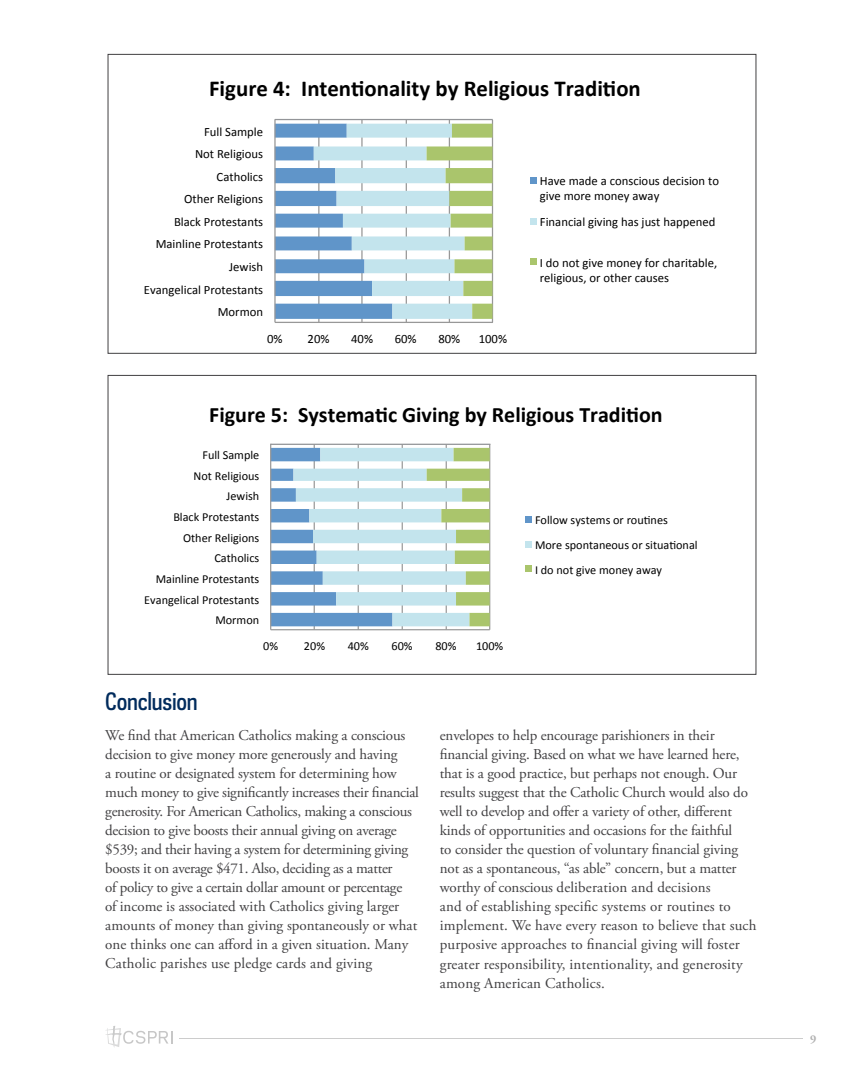
<style>
.page{position:relative;width:864px;height:1080px;background:#fff}
.page>*{position:absolute;margin:0;border:0;box-sizing:border-box;transform-origin:0 0}
.t1{font:700 22.8px "Calibri";color:#000}
.t2{font:500 22.5px "Galaxie Polaris Condensed";letter-spacing:-.01em;color:#002b5c}
.t3{font:700 22.05px "Calibri";color:#000}
.t4{font:15px/19px "Adobe Garamond Pro";letter-spacing:-.01em;color:#414042}
.t5{font:12.6px/15.1px "Calibri";color:#000}
.t6{font:12.15px/24.6px "Calibri";color:#000}
.t7{font:700 12px "Adobe Garamond Pro";color:#b3b3b3}
</style>
<div class="page">
<svg style="left:106px;top:1026px;width:66px;height:21px"></svg>
<hr style="left:180px;top:1038px;width:623px;height:1px;background:#ccc">
<svg style="left:270px;top:443px;width:262px;height:188px"></svg>
<hr style="left:271px;top:444px;width:219px;height:1px;background:#939598">
<svg style="left:274px;top:118px;width:263px;height:205px"></svg>
<hr style="left:275px;top:119px;width:218px;height:1px;background:#939598">
<h1 class="t1" style="left:209px;top:74px;width:433px">Figure 4: Inten-onality by Religious Tradi-on</h1>
<p class="t5" style="left:204px;top:124px;width:61px">Full Sample</p>
<p class="t5" style="left:195px;top:147px;width:70px">Not Religious</p>
<p class="t5" style="left:217px;top:169px;width:48px">Catholics</p>
<p class="t5" style="left:184px;top:192px;width:81px">Other Religions</p>
<p class="t5" style="left:174px;top:214px;width:91px">Black Protestants</p>
<p class="t5" style="left:156px;top:237px;width:109px">Mainline Protestants</p>
<p class="t5" style="left:229px;top:259px;width:35px">Jewish</p>
<p class="t5" style="left:144px;top:282px;width:121px">Evangelical Protestants</p>
<p class="t5" style="left:218px;top:304px;width:47px">Mormon</p>
<p class="t5" style="left:267px;top:331px;width:17px">0%</p>
<p class="t5" style="left:308px;top:331px;width:23px">20%</p>
<p class="t5" style="left:351px;top:331px;width:23px">40%</p>
<p class="t5" style="left:395px;top:331px;width:23px">60%</p>
<p class="t5" style="left:438px;top:331px;width:23px">80%</p>
<p class="t5" style="left:479px;top:331px;width:30px">100%</p>
<p class="t5" style="left:540px;top:174px;width:181px">Have made a conscious decision to give more money away</p>
<p class="t5" style="left:540px;top:214px;width:177px">Financial giving has just happened</p>
<p class="t5" style="left:540px;top:255px;width:179px">I do not give money for charitable, religious, or other causes</p>
<h3 class="t3" style="left:209px;top:400px;width:455px">Figure 5: Systema0c Giving by Religious Tradi0on</h3>
<p class="t6" style="left:202px;top:443px;width:58px">Full Sample</p>
<p class="t6" style="left:194px;top:463px;width:67px">Not Religious</p>
<p class="t6" style="left:227px;top:484px;width:34px">Jewish</p>
<p class="t6" style="left:173px;top:505px;width:88px">Black Protestants</p>
<p class="t6" style="left:183px;top:525px;width:78px">Other Religions</p>
<p class="t6" style="left:214px;top:546px;width:46px">Catholics</p>
<p class="t6" style="left:156px;top:567px;width:105px">Mainline Protestants</p>
<p class="t6" style="left:144px;top:587px;width:117px">Evangelical Protestants</p>
<p class="t6" style="left:215px;top:608px;width:45px">Mormon</p>
<p class="t6" style="left:263px;top:633px;width:16px">0%</p>
<p class="t6" style="left:304px;top:633px;width:23px">20%</p>
<p class="t6" style="left:348px;top:633px;width:23px">40%</p>
<p class="t6" style="left:392px;top:633px;width:23px">60%</p>
<p class="t6" style="left:435px;top:633px;width:23px">80%</p>
<p class="t6" style="left:476px;top:633px;width:29px">100%</p>
<p class="t6" style="left:535px;top:508px;width:164px">Follow systems or rouGnes<br>More spontaneous or situaGonal<br>I do not give money away</p>
<h2 class="t2" style="left:105px;top:687px;width:94px">Conclusion</h2>
<p class="t4" style="left:105px;top:726px;width:315px">We find that American Catholics making a conscious decision to give money more generously and having<br>a routine or designated system for determining how much money to give significantly increases their financial generosity. For American Catholics, making a conscious decision to give boosts their annual giving on average $539; and their having a system for determining giving boosts it on average $471. Also, deciding as a matter<br>of policy to give a certain dollar amount or percentage<br>of income is associated with Catholics giving larger amounts of money than giving spontaneously or what one thinks one can afford in a given situation. Many Catholic parishes use pledge cards and giving</p>
<p class="t4" style="left:440px;top:726px;width:318px">envelopes to help encourage parishioners in their financial giving. Based on what we have learned here, that is a good practice, but perhaps not enough. Our results suggest that the Catholic Church would also do well to develop and offer a variety of other, different kinds of opportunities and occasions for the faithful<br>to consider the question of voluntary financial giving not as a spontaneous, “as able” concern, but a matter worthy of conscious deliberation and decisions<br>and of establishing specific systems or routines to implement. We have every reason to believe that such purposive approaches to financial giving will foster greater responsibility, intentionality, and generosity among American Catholics.</p>
<p class="t7" style="left:810px;top:1033px;width:8px">9</p>
</div>
